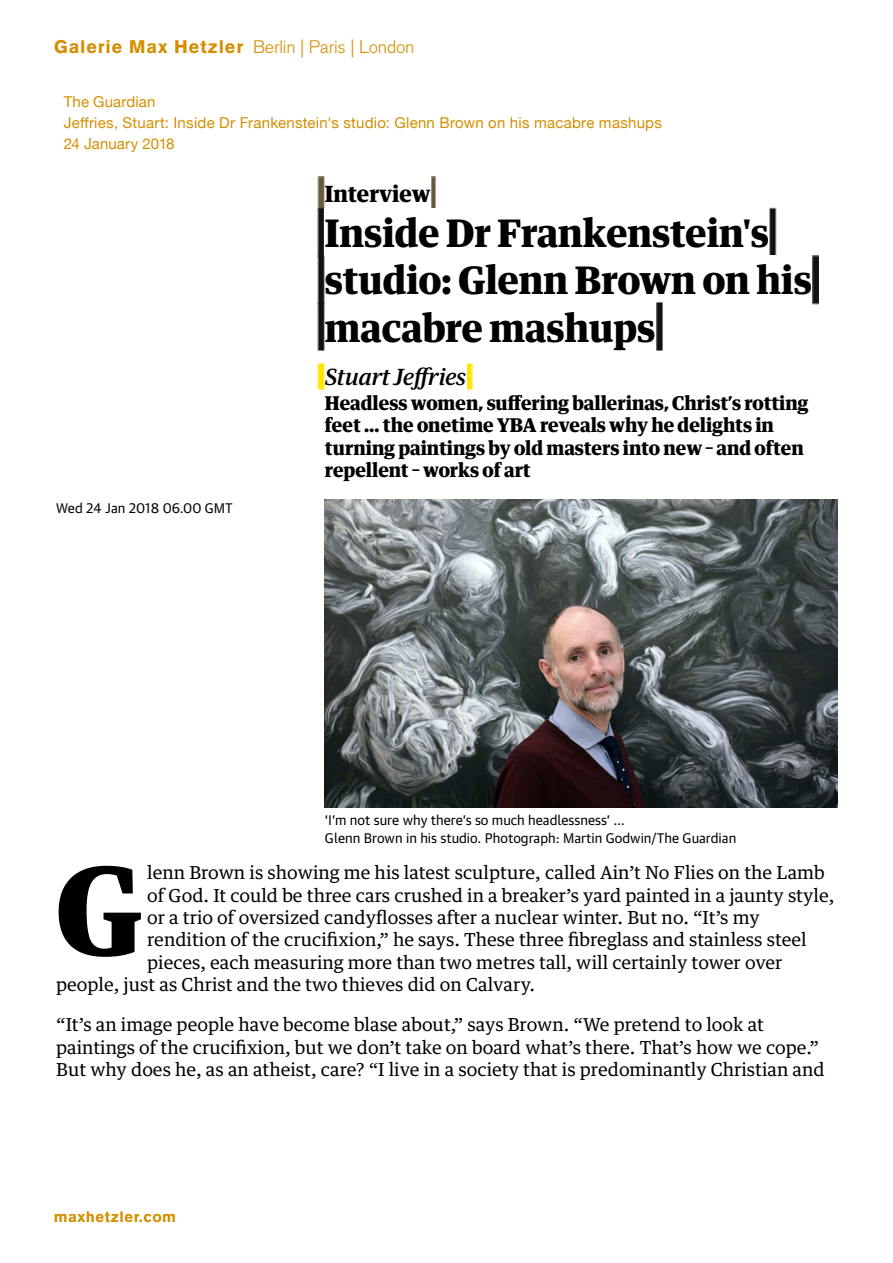
<style>
.page{position:relative;width:893px;height:1263px;background:#fff}
.page>*{position:absolute;margin:0;border:0;box-sizing:border-box;transform-origin:0 0}
.t1{font:700 122.1px "GH Guardian Headline";color:#000}
.t2{font:700 38.1px/47.1px "GH Guardian Headline";color:#000}
.t3{font:italic 500 22.35px "GH Guardian Headline";color:#000}
.t4{font:700 22.35px "GH Guardian Headline";color:#000}
.t5{font:700 19.05px/22.4px "GH Guardian Headline";color:#000}
.t6{font:18px "Akzidenz Grotesk BE Light Os F";letter-spacing:-.015em;color:#d48e00}
.t7{font:17.85px/22.4px "Guardian Text Egyptian";color:#000}
.t8{font:15px/21px "Helvetica Neue";letter-spacing:.015em;color:#d48e00}
.t9{font:900 15px "Akzidenz Grotesk";letter-spacing:.03em;color:#d48e00}
.t10{font:13.5px/17.9px "Guardian Text Sans";color:#000}
.s1{font-family:"Akzidenz Grotesk";font-weight:900}
</style>
<div class="page">
<img style="left:318px;top:177px;width:7px;height:30px">
<img style="left:431px;top:177px;width:5px;height:30px">
<img style="left:325px;top:499px;width:513px;height:308px">
<img style="left:431px;top:207px;width:345px;height:48px">
<div style="left:325px;top:208px;width:444px;height:48px;background:#fff"></div>
<img style="left:318px;top:301px;width:7px;height:50px">
<img style="left:656px;top:302px;width:7px;height:49px">
<img style="left:318px;top:363px;width:7px;height:27px">
<img style="left:467px;top:363px;width:6px;height:27px">
<p class="t6" style="left:54px;top:37px;width:362px"><span class="s1">Galerie Max Hetzler</span> Berlin | Paris | London</p>
<p class="t8" style="left:64px;top:92px;width:600px">The Guardian<br>Jeffries, Stuart: Inside Dr Frankenstein's studio: Glenn Brown on his macabre mashups<br>24 January 2018</p>
<p class="t4" style="left:325px;top:174px;width:107px">Interview</p>
<h2 class="t2" style="left:325px;top:205px;width:488px">Inside Dr Frankenstein's studio: Glenn Brown on his macabre mashups</h2>
<p class="t3" style="left:325px;top:358px;width:142px">Stuart Jeffries</p>
<p class="t10" style="left:56px;top:497px;width:178px">Wed 24 Jan 2018 06.00 GMT</p>
<p class="t5" style="left:325px;top:389px;width:485px">Headless women, suffering ballerinas, Christ’s rotting feet … the onetime YBA reveals why he delights in turning paintings by old masters into new @ and often repellent @ works of art</p>
<p class="t10" style="left:325px;top:810px;width:413px">‘I’m not sure why there’s so much headlessness’ …<br>Glenn Brown in his studio. Photograph: Martin Godwin/The Guardian</p>
<h1 class="t1" style="left:56px;top:804px;width:88px">G</h1>
<p class="t7" style="left:147px;top:860px;width:679px">lenn Brown is showing me his latest sculpture, called Ain’t No Flies on the Lamb</p>
<p class="t7" style="left:147px;top:882px;width:689px">of God. It could be three cars crushed in a breaker’s yard painted in a jaunty style,</p>
<p class="t7" style="left:147px;top:904px;width:614px">or a trio of oversized candyflosses after a nuclear winter. But no. “It’s my</p>
<p class="t7" style="left:147px;top:927px;width:661px">rendition of the crucifixion,” he says. These three fibreglass and stainless steel</p>
<p class="t7" style="left:147px;top:949px;width:637px">pieces, each measuring more than two metres tall, will certainly tower over</p>
<p class="t7" style="left:56px;top:972px;width:480px">people, just as Christ and the two thieves did on Calvary.</p>
<p class="t7" style="left:56px;top:1012px;width:770px">“It’s an image people have become blase about,” says Brown. “We pretend to look at paintings of the crucifixion, but we don’t take on board what’s there. That’s how we cope.”<br>But why does he, as an atheist, care? “I live in a society that is predominantly Christian and</p>
<p class="t9" style="left:54px;top:1207px;width:124px">maxhetzler.com</p>
</div>
